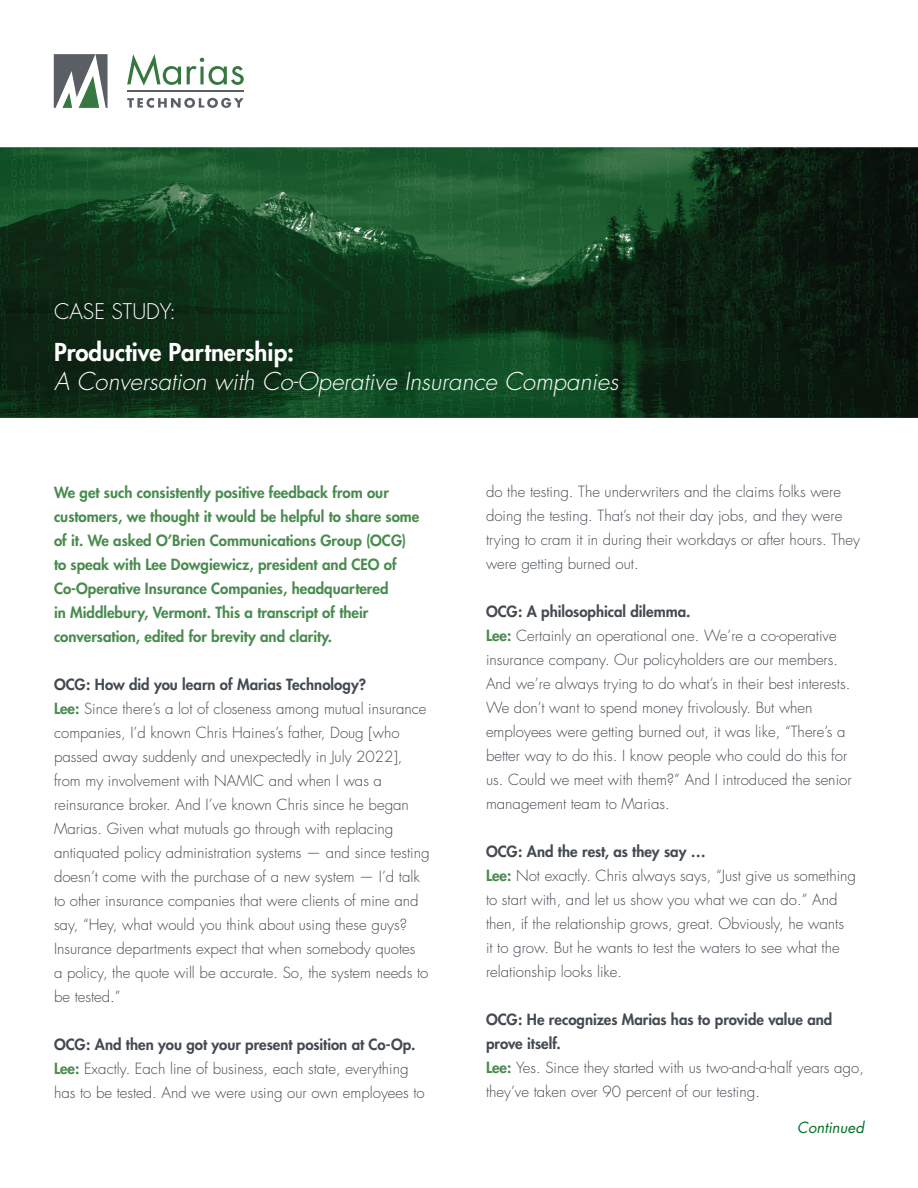
<style>
.page{position:relative;width:918px;height:1188px;background:#fff}
.page>*{position:absolute;margin:0;border:0;box-sizing:border-box;transform-origin:0 0}
.Case_Study_Headline{font:italic 300 24px "Futura";color:#fff}
.Case_Study_Headline-2{font:800 24px "Futura";color:#fff}
.t1{font:300 21px "Futura";color:#fff}
.Marias_Case_Study_Bo{font:300 15px/24px "Futura";color:#434a51}
.Marias_Case_Study_In{font:800 15px/24px "Futura";color:#498b4e}
.OCG_Question{font:800 15px/24px "Futura";color:#434a51}
.t2{font:italic 15px "Futura";color:#037025}
.s1{font-weight:800;color:#498b4e}
</style>
<div class="page">
<svg style="left:54px;top:54px;width:54px;height:54px"></svg>
<svg style="left:127px;top:54px;width:54px;height:32px"></svg>
<svg style="left:187px;top:58px;width:57px;height:27px"></svg>
<svg style="left:127px;top:98px;width:117px;height:10px"></svg>
<hr style="left:127px;top:90px;width:117px;height:2px;background:#595f65">
<img style="left:0;top:147px;width:918px;height:270px">
<p class="t1" style="left:54px;top:298px;width:124px">CASE STUDY:</p>
<p class="Case_Study_Headline-2" style="left:54px;top:337px;width:242px">Productive Partnership:</p>
<p class="Case_Study_Headline" style="left:54px;top:366px;width:566px">A Conversation with Co-Operative Insurance Companies</p>
<p class="Marias_Case_Study_In" style="left:54px;top:480px;width:367px">We get such consistently positive feedback from our customers, we thought it would be helpful to share some of it. We asked O’Brien Communications Group (OCG) to speak with Lee Dowgiewicz, president and CEO of Co-Operative Insurance Companies, headquartered<br>in Middlebury, Vermont. This a transcript of their conversation, edited for brevity and clarity.</p>
<p class="OCG_Question" style="left:54px;top:672px;width:314px">OCG: How did you learn of Marias Technology?</p>
<p class="Marias_Case_Study_Bo" style="left:54px;top:697px;width:377px"><span class="s1">Lee:</span> Since there’s a lot of closeness among mutual insurance companies, I’d known Chris Haines’s father, Doug [who passed away suddenly and unexpectedly in July 2022], from my involvement with NAMIC and when I was a reinsurance broker. And I’ve known Chris since he began Marias. Given what mutuals go through with replacing antiquated policy administration systems — and since testing doesn’t come with the purchase of a new system — I’d talk to other insurance companies that were clients of mine and say, “Hey, what would you think about using these guys?<br>Insurance departments expect that when somebody quotes<br>a policy, the quote will be accurate. So, the system needs to be tested.”</p>
<p class="OCG_Question" style="left:54px;top:1032px;width:363px">OCG: And then you got your present position at Co-Op.</p>
<p class="Marias_Case_Study_Bo" style="left:54px;top:1057px;width:372px"><span class="s1">Lee:</span> Exactly. Each line of business, each state, everything has to be tested. And we were using our own employees to</p>
<p class="Marias_Case_Study_Bo" style="left:486px;top:480px;width:376px">do the testing. The underwriters and the claims folks were doing the testing. That’s not their day jobs, and they were trying to cram it in during their workdays or after hours. They were getting burned out.</p>
<p class="OCG_Question" style="left:486px;top:600px;width:206px">OCG: A philosophical dilemma.</p>
<p class="Marias_Case_Study_Bo" style="left:486px;top:624px;width:367px"><span class="s1">Lee:</span> Certainly an operational one. We’re a co-operative insurance company. Our policyholders are our members.<br>And we’re always trying to do what’s in their best interests.<br>We don’t want to spend money frivolously. But when employees were getting burned out, it was like, “There’s a better way to do this. I know people who could do this for us. Could we meet with them?” And I introduced the senior management team to Marias.</p>
<p class="OCG_Question" style="left:486px;top:840px;width:221px">OCG: And the rest, as they say …</p>
<p class="Marias_Case_Study_Bo" style="left:486px;top:864px;width:372px"><span class="s1">Lee:</span> Not exactly. Chris always says, “Just give us something to start with, and let us show you what we can do.” And then, if the relationship grows, great. Obviously, he wants<br>it to grow. But he wants to test the waters to see what the relationship looks like.</p>
<p class="OCG_Question" style="left:486px;top:1008px;width:348px">OCG: He recognizes Marias has to provide value and prove itself.</p>
<p class="Marias_Case_Study_Bo" style="left:486px;top:1056px;width:379px"><span class="s1">Lee:</span> Yes. Since they started with us two-and-a-half years ago, they’ve taken over 90 percent of our testing.</p>
<p class="t2" style="left:797px;top:1118px;width:68px">Continued</p>
</div>
